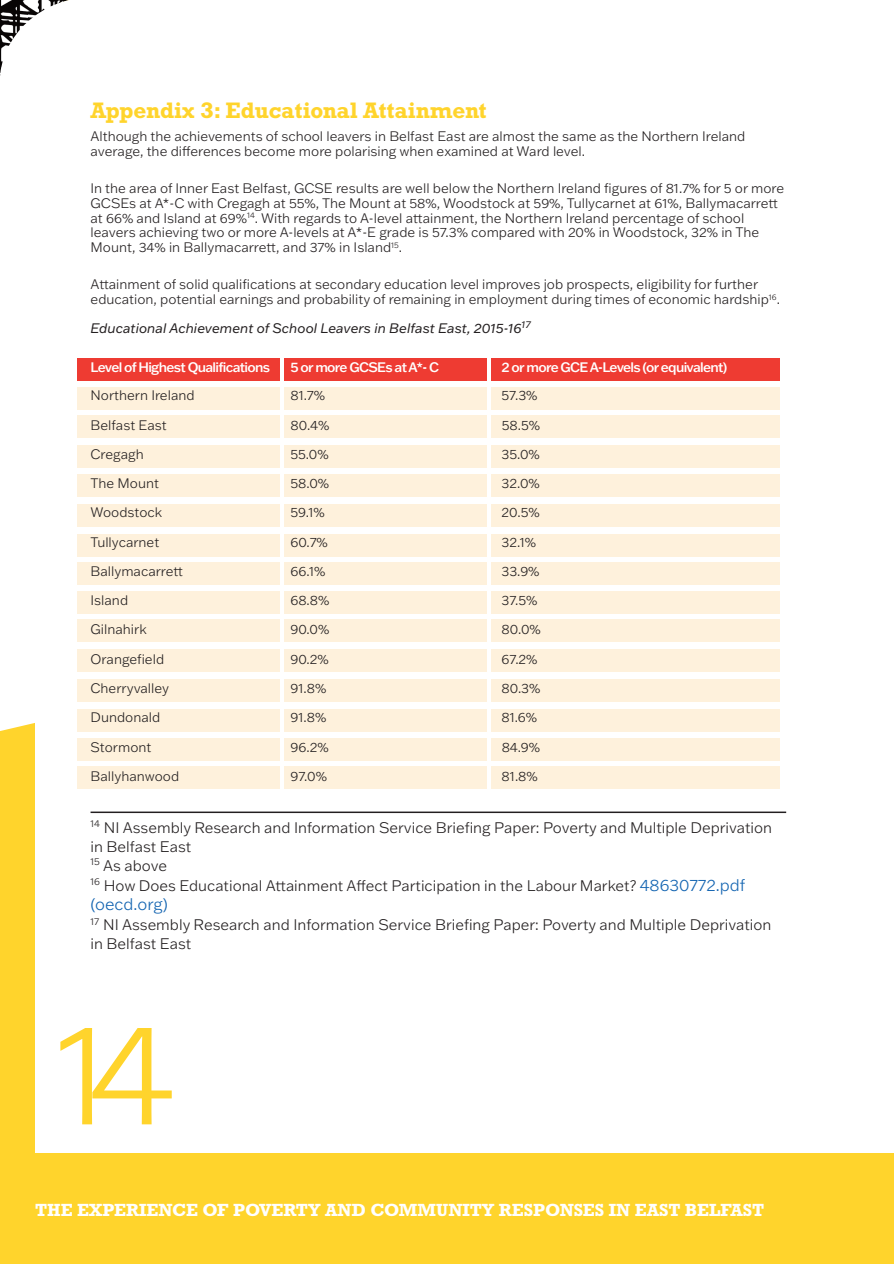
<style>
.page{position:relative;width:894px;height:1264px;background:#fff}
.page>*{position:absolute;margin:0;border:0;box-sizing:border-box;transform-origin:0 0}
.t1{font:300 144px "Franklin Gothic ATF";color:#ffd42c}
.t2{font:700 21px "Rockwell";color:#ffd42c}
.t3{font:700 16.5px "Rockwell";color:#fff}
.t4{font:300 16.5px "Franklin Gothic ATF";color:#1364b1}
.t5{font:300 15px/19.2px "Franklin Gothic ATF";color:#231f20}
.t6{font:300 13.5px/14.7px "Franklin Gothic ATF";color:#231f20}
.t7{font:500 13.5px "Franklin Gothic ATF";letter-spacing:-.05em;color:#fff}
.t8{font:italic 13.5px "Franklin Gothic ATF";color:#231f20}
.s1{font-size:16.5px;color:#1364b1}
</style>
<div class="page">
<div style="left:0;top:723px;width:894px;height:541px;background:#ffd42c"></div>
<div style="left:35px;top:213px;width:859px;height:939px;background:#fff"></div>
<svg style="left:0;top:0;width:69px;height:76px"></svg>
<div style="left:77px;top:358px;width:702px;height:22px;background:#ee3b32"></div>
<div style="left:77px;top:387px;width:702px;height:23px;background:#fef1dc"></div>
<div style="left:77px;top:416px;width:702px;height:22px;background:#fef1dc"></div>
<div style="left:77px;top:446px;width:702px;height:22px;background:#fef1dc"></div>
<div style="left:77px;top:474px;width:702px;height:22px;background:#fef1dc"></div>
<div style="left:77px;top:504px;width:702px;height:22px;background:#fef1dc"></div>
<div style="left:77px;top:534px;width:702px;height:22px;background:#fef1dc"></div>
<div style="left:77px;top:563px;width:702px;height:22px;background:#fef1dc"></div>
<div style="left:77px;top:591px;width:702px;height:22px;background:#fef1dc"></div>
<div style="left:77px;top:620px;width:702px;height:22px;background:#fef1dc"></div>
<div style="left:77px;top:650px;width:702px;height:22px;background:#fef1dc"></div>
<div style="left:77px;top:680px;width:702px;height:22px;background:#fef1dc"></div>
<div style="left:77px;top:710px;width:702px;height:22px;background:#fef1dc"></div>
<div style="left:77px;top:738px;width:702px;height:22px;background:#fef1dc"></div>
<div style="left:77px;top:767px;width:702px;height:22px;background:#fef1dc"></div>
<hr style="left:91px;top:811px;width:695px;height:2px;background:#231f20">
<hr style="left:281px;top:355px;width:3px;height:440px;background:#fff">
<hr style="left:487px;top:355px;width:4px;height:440px;background:#fff">
<h2 class="t2" style="left:91px;top:98px;width:398px">Appendix 3: Educational Attainment</h2>
<p class="t6" style="left:91px;top:131px;width:656px">Although the achievements of school leavers in Belfast East are almost the same as the Northern Ireland average, the differences become more polarising when examined at Ward level.</p>
<p class="t6" style="left:91px;top:183px;width:695px">In the area of Inner East Belfast, GCSE results are well below the Northern Ireland figures of 81.7% for 5 or more GCSEs at A*-C with Cregagh at 55%, The Mount at 58%, Woodstock at 59%, Tullycarnet at 61%, Ballymacarrett at 66% and Island at 69%<sup>14</sup>. With regards to A-level attainment, the Northern Ireland percentage of school leavers achieving two or more A-levels at A*-E grade is 57.3% compared with 20% in Woodstock, 32% in The Mount, 34% in Ballymacarrett, and 37% in Island<sup>15</sup>.</p>
<p class="t6" style="left:91px;top:279px;width:691px">Attainment of solid qualifications at secondary education level improves job prospects, eligibility for further education, potential earnings and probability of remaining in employment during times of economic hardship<sup>16</sup>.</p>
<p class="t8" style="left:91px;top:321px;width:442px">Educational Achievement of School Leavers in Belfast East, 2015-16<sup>17</sup></p>
<p class="t7" style="left:91px;top:360px;width:181px">Level of Highest Qualifications</p>
<p class="t7" style="left:290px;top:360px;width:150px">5 or more GCSEs at A*- C</p>
<p class="t7" style="left:501px;top:360px;width:227px">2 or more GCE A-Levels (or equivalent)</p>
<p class="t6" style="left:91px;top:389px;width:106px">Northern Ireland</p>
<p class="t6" style="left:290px;top:389px;width:36px">81.7%</p>
<p class="t6" style="left:501px;top:389px;width:37px">57.3%</p>
<p class="t6" style="left:91px;top:419px;width:78px">Belfast East</p>
<p class="t6" style="left:291px;top:419px;width:40px">80.4%</p>
<p class="t6" style="left:502px;top:419px;width:40px">58.5%</p>
<p class="t6" style="left:91px;top:448px;width:55px">Cregagh</p>
<p class="t6" style="left:290px;top:448px;width:40px">55.0%</p>
<p class="t6" style="left:501px;top:448px;width:40px">35.0%</p>
<p class="t6" style="left:91px;top:477px;width:70px">The Mount</p>
<p class="t6" style="left:290px;top:477px;width:40px">58.0%</p>
<p class="t6" style="left:501px;top:477px;width:40px">32.0%</p>
<p class="t6" style="left:91px;top:507px;width:73px">Woodstock</p>
<p class="t6" style="left:290px;top:507px;width:36px">59.1%</p>
<p class="t6" style="left:502px;top:507px;width:40px">20.5%</p>
<p class="t6" style="left:91px;top:536px;width:70px">Tullycarnet</p>
<p class="t6" style="left:290px;top:536px;width:39px">60.7%</p>
<p class="t6" style="left:502px;top:536px;width:36px">32.1%</p>
<p class="t6" style="left:91px;top:565px;width:94px">Ballymacarrett</p>
<p class="t6" style="left:290px;top:565px;width:36px">66.1%</p>
<p class="t6" style="left:502px;top:565px;width:40px">33.9%</p>
<p class="t6" style="left:91px;top:594px;width:39px">Island</p>
<p class="t6" style="left:290px;top:594px;width:41px">68.8%</p>
<p class="t6" style="left:501px;top:594px;width:37px">37.5%</p>
<p class="t6" style="left:91px;top:624px;width:58px">Gilnahirk</p>
<p class="t6" style="left:290px;top:624px;width:40px">90.0%</p>
<p class="t6" style="left:501px;top:624px;width:41px">80.0%</p>
<p class="t6" style="left:91px;top:653px;width:75px">Orangefield</p>
<p class="t6" style="left:290px;top:653px;width:40px">90.2%</p>
<p class="t6" style="left:502px;top:653px;width:37px">67.2%</p>
<p class="t6" style="left:91px;top:682px;width:80px">Cherryvalley</p>
<p class="t6" style="left:290px;top:682px;width:37px">91.8%</p>
<p class="t6" style="left:501px;top:682px;width:40px">80.3%</p>
<p class="t6" style="left:91px;top:711px;width:71px">Dundonald</p>
<p class="t6" style="left:290px;top:711px;width:37px">91.8%</p>
<p class="t6" style="left:501px;top:711px;width:37px">81.6%</p>
<p class="t6" style="left:91px;top:741px;width:62px">Stormont</p>
<p class="t6" style="left:291px;top:741px;width:40px">96.2%</p>
<p class="t6" style="left:502px;top:741px;width:40px">84.9%</p>
<p class="t6" style="left:91px;top:770px;width:90px">Ballyhanwood</p>
<p class="t6" style="left:290px;top:770px;width:38px">97.0%</p>
<p class="t6" style="left:502px;top:770px;width:38px">81.8%</p>
<p class="t5" style="left:91px;top:819px;width:683px"><sup>14</sup> NI Assembly Research and Information Service Briefing Paper: Poverty and Multiple Deprivation in Belfast East<br><sup>15</sup> As above<br><sup>16</sup> How Does Educational Attainment Affect Participation in the Labour Market? <span class="s1">48630772.pdf</span></p>
<p class="t4" style="left:91px;top:898px;width:79px">(oecd.org)</p>
<p class="t5" style="left:91px;top:917px;width:682px;line-height:18.6px"><sup>17</sup> NI Assembly Research and Information Service Briefing Paper: Poverty and Multiple Deprivation in Belfast East</p>
<h1 class="t1" style="left:56px;top:1021px;width:119px">14</h1>
<p class="t3" style="left:35px;top:1200px;width:730px">THE EXPERIENCE OF POVERTY AND COMMUNITY RESPONSES IN EAST BELFAST</p>
</div>
